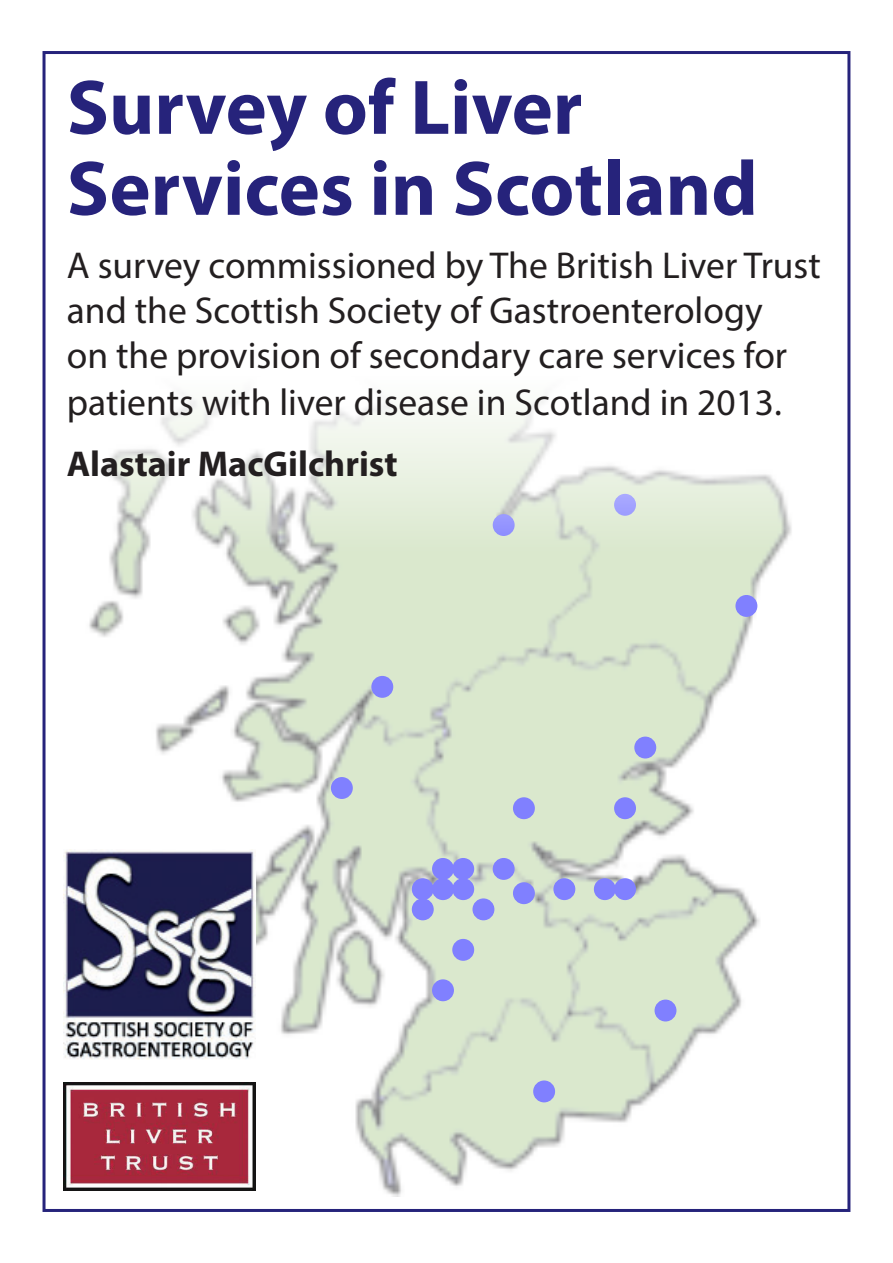
<style>
.page{position:relative;width:893px;height:1263px;background:#fff}
.page>*{position:absolute;margin:0;border:0;box-sizing:border-box;transform-origin:0 0}
.t1{font:700 78px/81px "Myriad Pro";color:#26237b}
.t2{font:37.5px "Myriad Pro";color:#231f20}
.t3{font:700 36px "Myriad Pro";color:#231f20}
</style>
<div class="page">
<img style="left:42px;top:231px;width:734px;height:965px">
<div style="left:534px;top:1081px;width:20px;height:20px;background:#8080ff;border-radius:50%"></div>
<div style="left:533px;top:1080px;width:22px;height:22px;border:2px solid #00f;border-radius:50%"></div>
<div style="left:453px;top:940px;width:20px;height:20px;background:#8080ff;border-radius:50%"></div>
<div style="left:452px;top:939px;width:22px;height:22px;border:2px solid #00f;border-radius:50%"></div>
<div style="left:655px;top:1000px;width:21px;height:21px;background:#8080ff;border-radius:50%"></div>
<div style="left:655px;top:999px;width:21px;height:22px;border:2px solid #00f;border-radius:50%"></div>
<div style="left:433px;top:980px;width:20px;height:20px;background:#8080ff;border-radius:50%"></div>
<div style="left:432px;top:979px;width:22px;height:22px;border:2px solid #00f;border-radius:50%"></div>
<div style="left:494px;top:859px;width:20px;height:20px;background:#8080ff;border-radius:50%"></div>
<div style="left:493px;top:858px;width:22px;height:22px;border:2px solid #00f;border-radius:50%"></div>
<div style="left:413px;top:879px;width:20px;height:20px;background:#8080ff;border-radius:50%"></div>
<div style="left:412px;top:878px;width:22px;height:22px;border:2px solid #00f;border-radius:50%"></div>
<div style="left:554px;top:879px;width:20px;height:20px;background:#8080ff;border-radius:50%"></div>
<div style="left:553px;top:878px;width:22px;height:22px;border:2px solid #00f;border-radius:50%"></div>
<div style="left:514px;top:883px;width:20px;height:20px;background:#8080ff;border-radius:50%"></div>
<div style="left:513px;top:882px;width:22px;height:22px;border:2px solid #00f;border-radius:50%"></div>
<div style="left:473px;top:899px;width:21px;height:20px;background:#8080ff;border-radius:50%"></div>
<div style="left:472px;top:898px;width:22px;height:22px;border:2px solid #00f;border-radius:50%"></div>
<div style="left:453px;top:859px;width:20px;height:20px;background:#8080ff;border-radius:50%"></div>
<div style="left:452px;top:858px;width:22px;height:22px;border:2px solid #00f;border-radius:50%"></div>
<div style="left:433px;top:859px;width:20px;height:20px;background:#8080ff;border-radius:50%"></div>
<div style="left:432px;top:858px;width:22px;height:22px;border:2px solid #00f;border-radius:50%"></div>
<div style="left:413px;top:899px;width:20px;height:20px;background:#8080ff;border-radius:50%"></div>
<div style="left:412px;top:898px;width:22px;height:22px;border:2px solid #00f;border-radius:50%"></div>
<div style="left:433px;top:879px;width:20px;height:20px;background:#8080ff;border-radius:50%"></div>
<div style="left:432px;top:878px;width:22px;height:22px;border:2px solid #00f;border-radius:50%"></div>
<div style="left:453px;top:879px;width:20px;height:20px;background:#8080ff;border-radius:50%"></div>
<div style="left:452px;top:878px;width:22px;height:22px;border:2px solid #00f;border-radius:50%"></div>
<div style="left:514px;top:798px;width:20px;height:20px;background:#8080ff;border-radius:50%"></div>
<div style="left:513px;top:797px;width:22px;height:22px;border:2px solid #00f;border-radius:50%"></div>
<div style="left:332px;top:778px;width:20px;height:20px;background:#8080ff;border-radius:50%"></div>
<div style="left:331px;top:777px;width:22px;height:22px;border:2px solid #00f;border-radius:50%"></div>
<div style="left:372px;top:677px;width:20px;height:20px;background:#8080ff;border-radius:50%"></div>
<div style="left:371px;top:676px;width:22px;height:22px;border:2px solid #00f;border-radius:50%"></div>
<div style="left:736px;top:596px;width:20px;height:20px;background:#8080ff;border-radius:50%"></div>
<div style="left:735px;top:595px;width:22px;height:22px;border:2px solid #00f;border-radius:50%"></div>
<div style="left:635px;top:737px;width:20px;height:21px;background:#8080ff;border-radius:50%"></div>
<div style="left:634px;top:737px;width:22px;height:21px;border:2px solid #00f;border-radius:50%"></div>
<div style="left:615px;top:879px;width:20px;height:20px;background:#8080ff;border-radius:50%"></div>
<div style="left:614px;top:878px;width:22px;height:22px;border:2px solid #00f;border-radius:50%"></div>
<div style="left:595px;top:879px;width:20px;height:20px;background:#8080ff;border-radius:50%"></div>
<div style="left:594px;top:878px;width:22px;height:22px;border:2px solid #00f;border-radius:50%"></div>
<div style="left:615px;top:798px;width:20px;height:20px;background:#8080ff;border-radius:50%"></div>
<div style="left:614px;top:797px;width:22px;height:22px;border:2px solid #00f;border-radius:50%"></div>
<svg style="left:59px;top:231px;width:733px;height:326px"></svg>
<img style="left:64px;top:849px;width:191px;height:212px">
<img style="left:64px;top:1082px;width:191px;height:109px">
<p class="t1" style="left:67px;top:64px;width:692px">Survey of Liver<br>Services in Scotland</p>
<p class="t2" style="left:67px;top:242px;width:756px">A survey commissioned by The British Liver Trust</p>
<p class="t2" style="left:67px;top:287px;width:697px">and the Scottish Society of Gastroenterology</p>
<p class="t2" style="left:67px;top:332px;width:722px">on the provision of secondary care services for</p>
<p class="t2" style="left:67px;top:379px;width:717px">patients with liver disease in Scotland in 2013.</p>
<p class="t3" style="left:67px;top:440px;width:332px">Alastair MacGilchrist</p>
</div>
